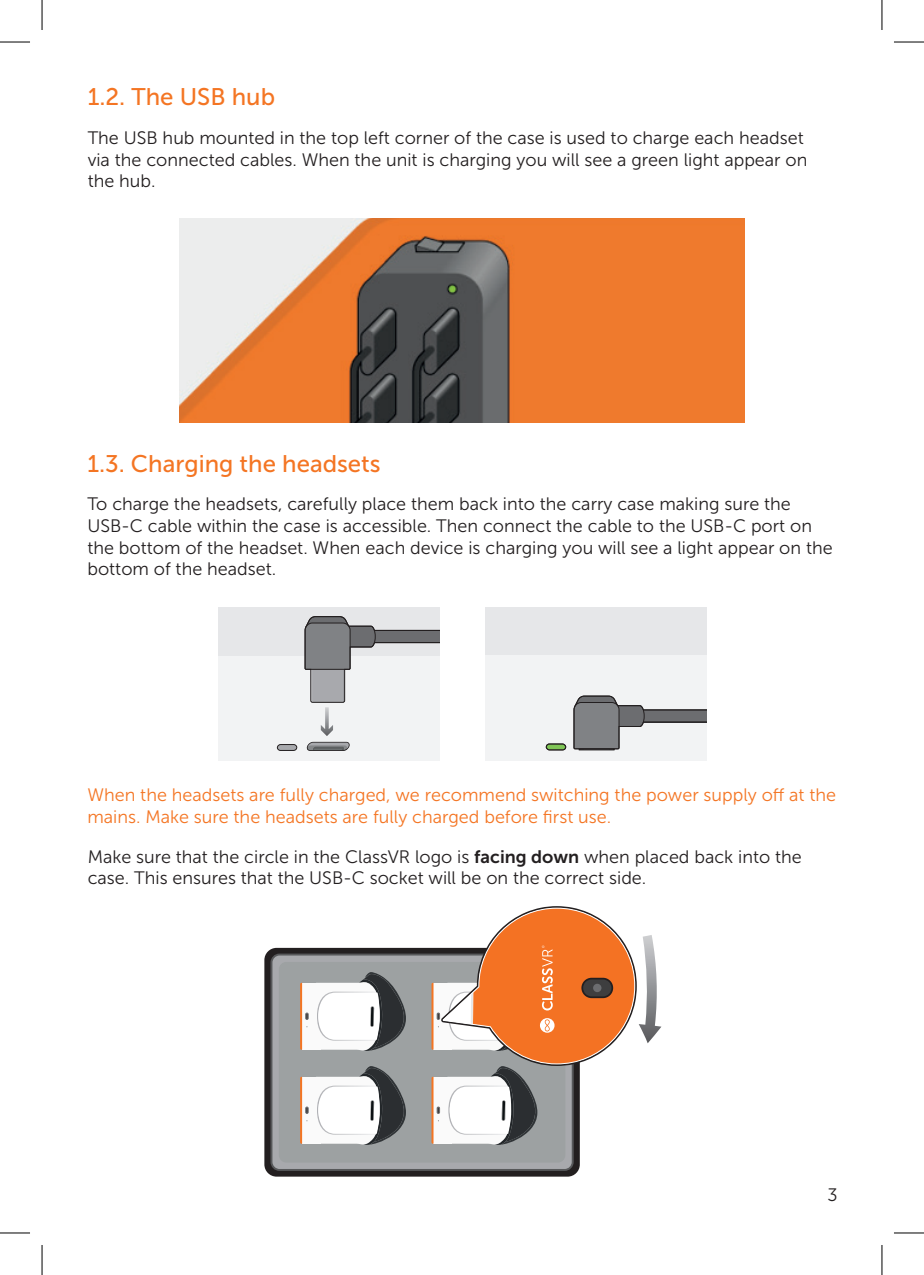
<style>
.page{position:relative;width:924px;height:1275px;background:#fff}
.page>*{position:absolute;margin:0;border:0;box-sizing:border-box;transform-origin:0 0}
.t1{font:24px "Museo Sans 500";color:#f47523}
.t2{font:18px/21.6px "Museo Sans 300";color:#231f20}
.t3{font:18px/21.6px "Museo Sans 300";color:#f47523}
.s1{font-family:"Museo Sans 700"}
</style>
<div class="page">
<img style="left:179px;top:219px;width:565px;height:204px">
<div style="left:218px;top:607px;width:221px;height:153px;background:#e6e7e9"></div>
<div style="left:218px;top:656px;width:221px;height:104px;background:#f2f3f4"></div>
<svg style="left:276px;top:744px;width:21px;height:7px"></svg>
<svg style="left:304px;top:616px;width:135px;height:120px"></svg>
<svg style="left:306px;top:742px;width:43px;height:9px"></svg>
<div style="left:484px;top:607px;width:221px;height:153px;background:#e6e7e9"></div>
<div style="left:484px;top:655px;width:221px;height:105px;background:#f2f3f4"></div>
<img style="left:548px;top:746px;width:31px;height:5px">
<svg style="left:545px;top:743px;width:21px;height:7px"></svg>
<svg style="left:573px;top:695px;width:132px;height:55px"></svg>
<div style="left:264px;top:948px;width:315px;height:228px;background:#231f20;border-radius:12px"></div>
<div style="left:271px;top:954px;width:301px;height:216px;background:#a8a9ad;border-radius:8px"></div>
<div style="left:270px;top:953px;width:303px;height:218px;border:2px solid #57585a;border-radius:8px"></div>
<div style="left:279px;top:962px;width:286px;height:200px;background:#9da1a2;border-radius:8px"></div>
<svg style="left:300px;top:1066px;width:106px;height:79px"></svg>
<svg style="left:370px;top:1100px;width:4px;height:20px"></svg>
<hr style="left:370px;top:1100px;width:3px;height:20px;background:#0d1214">
<svg style="left:300px;top:972px;width:106px;height:79px"></svg>
<hr style="left:370px;top:1006px;width:4px;height:21px;background:#959797;border-radius:2px">
<svg style="left:370px;top:1006px;width:4px;height:20px"></svg>
<hr style="left:370px;top:1006px;width:3px;height:20px;background:#0d1214">
<svg style="left:431px;top:906px;width:230px;height:239px"></svg>
<hr style="left:0;top:42px;width:30px;height:1px;background:#000">
<hr style="left:893px;top:42px;width:30px;height:1px;background:#000">
<hr style="left:0;top:1232px;width:30px;height:1px;background:#000">
<hr style="left:893px;top:1232px;width:30px;height:1px;background:#000">
<hr style="left:42px;top:0;width:1px;height:30px;background:#000">
<hr style="left:42px;top:1245px;width:1px;height:30px;background:#000">
<hr style="left:881px;top:0;width:1px;height:30px;background:#000">
<hr style="left:881px;top:1245px;width:1px;height:30px;background:#000">
<h1 class="t1" style="left:88px;top:84px;width:189px">1.2. The USB hub</h1>
<p class="t2" style="left:88px;top:127px;width:721px">The USB hub mounted in the top left corner of the case is used to charge each headset via the connected cables. When the unit is charging you will see a green light appear on the hub.</p>
<h1 class="t1" style="left:87px;top:450px;width:294px">1.3. Charging the headsets</h1>
<p class="t2" style="left:87px;top:493px;width:746px">To charge the headsets, carefully place them back into the carry case making sure the USB-C cable within the case is accessible. Then connect the cable to the USB-C port on the bottom of the headset. When each device is charging you will see a light appear on the bottom of the headset.</p>
<p class="t3" style="left:87px;top:784px;width:749px">When the headsets are fully charged, we recommend switching the power supply off at the mains. Make sure the headsets are fully charged before first use.</p>
<p class="t2" style="left:88px;top:845px;width:715px">Make sure that the circle in the ClassVR logo is <span class="s1">facing down</span> when placed back into the case. This ensures that the USB-C socket will be on the correct side.</p>
<p class="t2" style="left:827px;top:1184px;width:12px">3</p>
</div>
